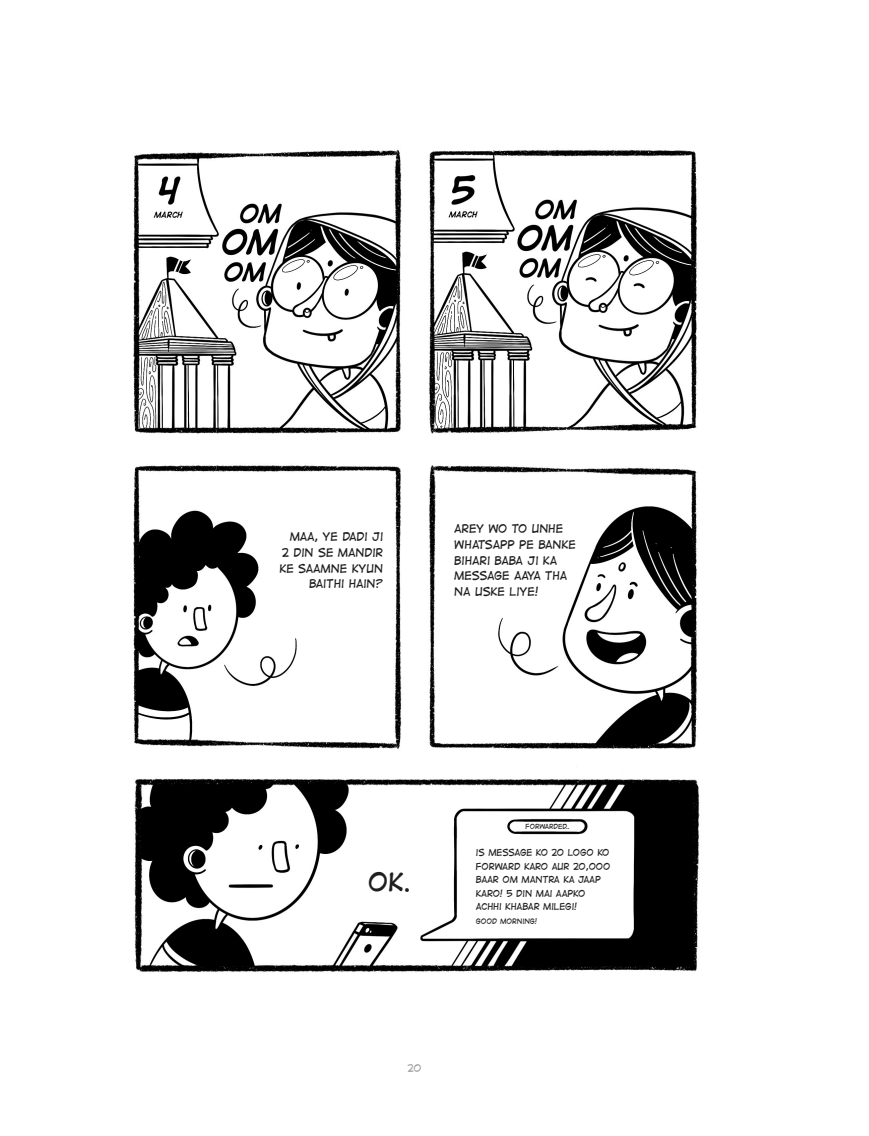
<style>
.page{position:relative;width:869px;height:1136px;background:#fff}
.page>*{position:absolute;margin:0;border:0;box-sizing:border-box;transform-origin:0 0}
.t1{font:31.5px "Digital Strip BB";color:#211e1e}
.t2{font:14px/15.8px "Digital Strip BB";color:#211e1e;text-align:right}
.t3{font:12.25px "Digital Strip BB";color:#939598}
.t4{font:11.2px/13.3px "Digital Strip BB";color:#211e1e}
.t5{font:8.75px "Digital Strip BB";color:#211e1e}
.t6{font:8.22px "Digital Strip BB";color:#211e1e}
</style>
<div class="page">
<img style="left:133px;top:149px;width:567px;height:823px">
<p class="t2" style="left:279px;top:528px;width:105px">MAA, YE DADI JI<br>2 DIN SE MANDIR<br>KE SAAMNE KYUN<br>BAITHI HAIN?</p>
<p class="t2" style="left:454px;top:520px;width:123px;text-align:left">AREY WO TO UNHE<br>WHATSAPP PE BANKE<br>BIHARI BABA JI KA<br>MESSAGE AAYA THA<br>NA USKE LIYE!</p>
<h1 class="t1" style="left:368px;top:864px;width:44px">OK.</h1>
<p class="t6" style="left:525px;top:822px;width:45px">FORWARDED..</p>
<p class="t4" style="left:475px;top:846px;width:136px">IS MESSAGE KO 20 LOGO KO<br>FORWARD KARO AUR 20,000<br>BAAR OM MANTRA KA JAAP<br>KARO! 5 DIN MAI AAPKO<br>ACHHI KHABAR MILEGI!</p>
<p class="t5" style="left:475px;top:917px;width:63px">GOOD MORNING!</p>
<p class="t3" style="left:407px;top:1061px;width:15px">20</p>
</div>
